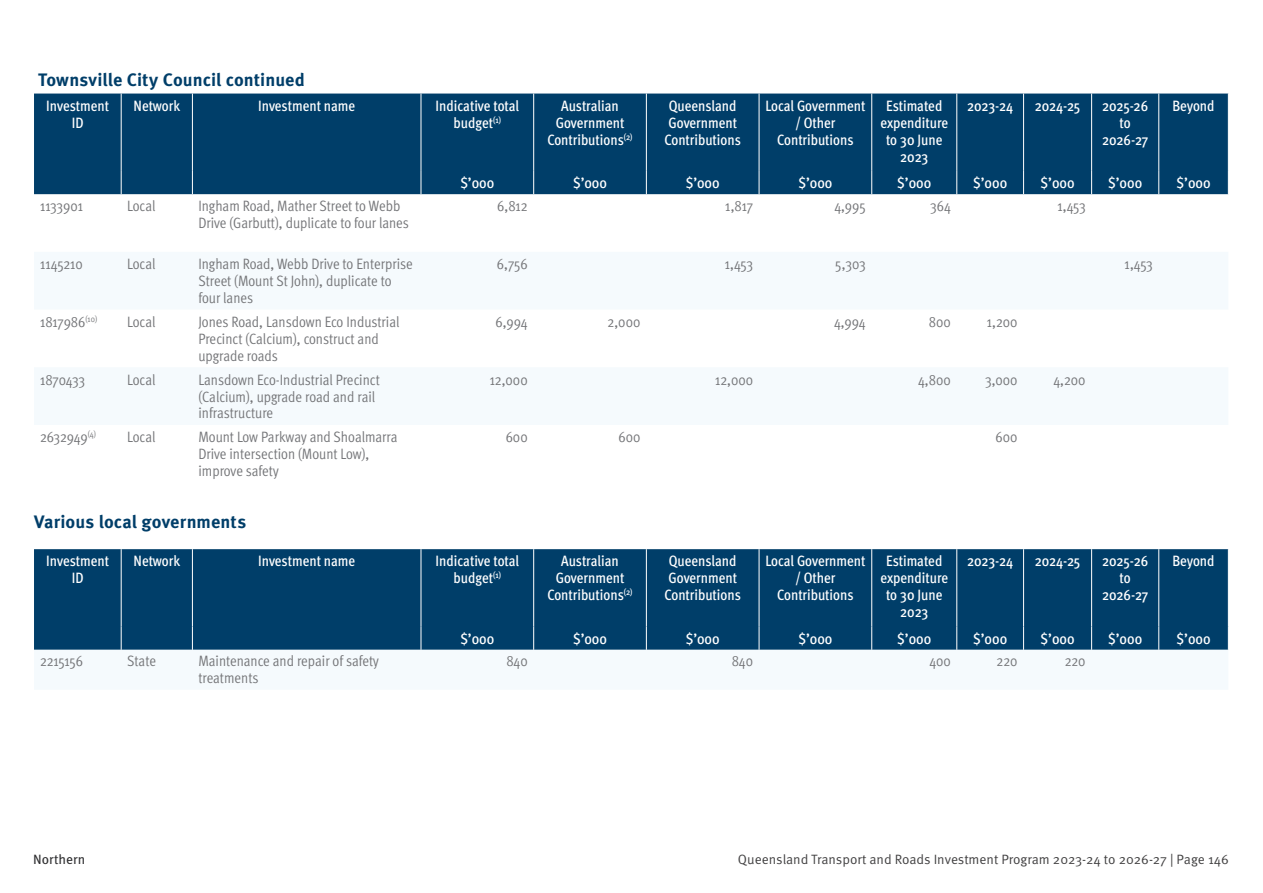
<style>
.page{position:relative;width:1263px;height:893px;background:#fff}
.page>*{position:absolute;margin:0;border:0;box-sizing:border-box;transform-origin:0 0}
.t1{font:700 18px "Meta Pro";letter-spacing:.005em;color:#003e69}
.Table_heading{font:500 condensed 15px/17px "Meta Pro";color:#fff;text-align:center}
.Table_body_left{font:15px/17px "Meta Pro Cond Norm";letter-spacing:-.005em;color:#737477}
.Table_body_right{font:15px "Meta Pro Cond Norm";letter-spacing:-.005em;color:#737477}
.t2{font:13.5px "Meta Pro Norm";color:#424142}
.t3{font:13.5px "Meta Pro";color:#2f2f31}
</style>
<div class="page">
<div style="left:34px;top:94px;width:1194px;height:100px;background:#003e69"></div>
<svg style="left:1228px;top:171px;width:1px;height:23px"></svg>
<hr style="left:121px;top:94px;width:1px;height:77px;background:#fff">
<hr style="left:192px;top:94px;width:1px;height:77px;background:#fff">
<svg style="left:121px;top:171px;width:1px;height:23px"></svg>
<svg style="left:192px;top:171px;width:1px;height:23px"></svg>
<hr style="left:421px;top:94px;width:1px;height:77px;background:#fff">
<hr style="left:533px;top:94px;width:1px;height:77px;background:#fff">
<hr style="left:646px;top:94px;width:1px;height:77px;background:#fff">
<hr style="left:759px;top:94px;width:1px;height:77px;background:#fff">
<hr style="left:871px;top:94px;width:1px;height:77px;background:#fff">
<svg style="left:421px;top:171px;width:1px;height:23px"></svg>
<svg style="left:533px;top:171px;width:1px;height:23px"></svg>
<svg style="left:646px;top:171px;width:1px;height:23px"></svg>
<svg style="left:759px;top:171px;width:1px;height:23px"></svg>
<svg style="left:871px;top:171px;width:1px;height:23px"></svg>
<svg style="left:956px;top:171px;width:1px;height:23px"></svg>
<svg style="left:1023px;top:171px;width:1px;height:23px"></svg>
<svg style="left:1091px;top:171px;width:1px;height:23px"></svg>
<svg style="left:1158px;top:171px;width:1px;height:23px"></svg>
<hr style="left:956px;top:94px;width:1px;height:77px;background:#fff">
<hr style="left:1023px;top:94px;width:1px;height:77px;background:#fff">
<hr style="left:1091px;top:94px;width:1px;height:77px;background:#fff">
<hr style="left:1158px;top:94px;width:1px;height:77px;background:#fff">
<div style="left:34px;top:549px;width:1194px;height:101px;background:#003e69"></div>
<svg style="left:1228px;top:626px;width:1px;height:24px"></svg>
<hr style="left:121px;top:549px;width:1px;height:77px;background:#fff">
<hr style="left:192px;top:549px;width:1px;height:77px;background:#fff">
<svg style="left:121px;top:626px;width:1px;height:24px"></svg>
<svg style="left:192px;top:626px;width:1px;height:24px"></svg>
<hr style="left:421px;top:549px;width:1px;height:77px;background:#fff">
<hr style="left:533px;top:549px;width:1px;height:77px;background:#fff">
<hr style="left:646px;top:549px;width:1px;height:77px;background:#fff">
<hr style="left:759px;top:549px;width:1px;height:77px;background:#fff">
<hr style="left:871px;top:549px;width:1px;height:77px;background:#fff">
<svg style="left:421px;top:626px;width:1px;height:24px"></svg>
<svg style="left:533px;top:626px;width:1px;height:24px"></svg>
<svg style="left:646px;top:626px;width:1px;height:24px"></svg>
<svg style="left:759px;top:626px;width:1px;height:24px"></svg>
<svg style="left:871px;top:626px;width:1px;height:24px"></svg>
<svg style="left:956px;top:626px;width:1px;height:24px"></svg>
<svg style="left:1023px;top:626px;width:1px;height:24px"></svg>
<svg style="left:1091px;top:626px;width:1px;height:24px"></svg>
<svg style="left:1158px;top:626px;width:1px;height:24px"></svg>
<hr style="left:956px;top:549px;width:1px;height:77px;background:#fff">
<hr style="left:1023px;top:549px;width:1px;height:77px;background:#fff">
<hr style="left:1091px;top:549px;width:1px;height:77px;background:#fff">
<hr style="left:1158px;top:549px;width:1px;height:77px;background:#fff">
<p class="t1" style="left:38px;top:66px;width:268px">Townsville City Council continued</p>
<p class="Table_heading" style="left:46px;top:96px;width:64px">Investment<br>ID</p>
<p class="Table_heading" style="left:134px;top:96px;width:48px">Network</p>
<p class="Table_heading" style="left:258px;top:96px;width:99px">Investment name</p>
<p class="Table_heading" style="left:436px;top:96px;width:85px">Indicative total budget<sup>(1)</sup></p>
<p class="Table_heading" style="left:547px;top:96px;width:87px">Australian<br>Government<br>Contributions<sup>(2)</sup></p>
<p class="Table_heading" style="left:664px;top:96px;width:78px;text-align:left">Queensland<br>Government<br>Contributions</p>
<p class="Table_heading" style="left:765px;top:96px;width:102px">Local Government / Other<br>Contributions</p>
<p class="Table_heading" style="left:880px;top:96px;width:69px">Estimated expenditure to 30 June<br>2023</p>
<p class="Table_heading" style="left:967px;top:96px;width:48px">2023-24</p>
<p class="Table_heading" style="left:1035px;top:96px;width:47px">2024-25</p>
<p class="Table_heading" style="left:1102px;top:96px;width:48px">2025-26 to<br>2026-27</p>
<p class="Table_heading" style="left:1172px;top:96px;width:43px">Beyond</p>
<p class="Table_heading" style="left:460px;top:173px;width:35px">$’000</p>
<p class="Table_heading" style="left:573px;top:173px;width:35px">$’000</p>
<p class="Table_heading" style="left:686px;top:173px;width:35px">$’000</p>
<p class="Table_heading" style="left:798px;top:173px;width:35px">$’000</p>
<p class="Table_heading" style="left:897px;top:173px;width:35px">$’000</p>
<p class="Table_heading" style="left:973px;top:173px;width:35px">$’000</p>
<p class="Table_heading" style="left:1041px;top:173px;width:35px">$’000</p>
<p class="Table_heading" style="left:1108px;top:173px;width:35px">$’000</p>
<p class="Table_heading" style="left:1176px;top:173px;width:35px">$’000</p>
<p class="Table_body_left" style="left:40px;top:197px;width:45px">1133901</p>
<p class="Table_body_left" style="left:127px;top:197px;width:30px">Local</p>
<p class="Table_body_left" style="left:198px;top:197px;width:212px">Ingham Road, Mather Street to Webb<br>Drive (Garbutt), duplicate to four lanes</p>
<p class="Table_body_right" style="left:497px;top:195px;width:32px">6,812</p>
<p class="Table_body_right" style="left:725px;top:195px;width:29px">1,817</p>
<p class="Table_body_right" style="left:834px;top:195px;width:33px">4,995</p>
<p class="Table_body_right" style="left:930px;top:195px;width:22px">364</p>
<p class="Table_body_right" style="left:1057px;top:195px;width:30px">1,453</p>
<p class="Table_body_left" style="left:40px;top:255px;width:44px">1145210</p>
<p class="Table_body_left" style="left:127px;top:255px;width:30px">Local</p>
<p class="Table_body_left" style="left:198px;top:255px;width:216px">Ingham Road, Webb Drive to Enterprise<br>Street (Mount St John), duplicate to four lanes</p>
<p class="Table_body_right" style="left:497px;top:253px;width:32px">6,756</p>
<p class="Table_body_right" style="left:725px;top:253px;width:30px">1,453</p>
<p class="Table_body_right" style="left:835px;top:253px;width:32px">5,303</p>
<p class="Table_body_right" style="left:1124px;top:253px;width:30px">1,453</p>
<p class="Table_body_left" style="left:40px;top:312px;width:59px">1817986<sup>(10)</sup></p>
<p class="Table_body_left" style="left:127px;top:312px;width:30px">Local</p>
<p class="Table_body_left" style="left:198px;top:312px;width:203px">Jones Road, Lansdown Eco Industrial<br>Precinct (Calcium), construct and upgrade roads</p>
<p class="Table_body_right" style="left:495px;top:311px;width:34px">6,994</p>
<p class="Table_body_right" style="left:608px;top:311px;width:34px">2,000</p>
<p class="Table_body_right" style="left:834px;top:311px;width:33px">4,994</p>
<p class="Table_body_right" style="left:929px;top:311px;width:24px">800</p>
<p class="Table_body_right" style="left:987px;top:311px;width:32px">1,200</p>
<p class="Table_body_left" style="left:40px;top:370px;width:47px">1870433</p>
<p class="Table_body_left" style="left:127px;top:370px;width:30px">Local</p>
<p class="Table_body_left" style="left:198px;top:370px;width:183px">Lansdown Eco-Industrial Precinct (Calcium), upgrade road and rail infrastructure</p>
<p class="Table_body_right" style="left:490px;top:368px;width:40px">12,000</p>
<p class="Table_body_right" style="left:715px;top:368px;width:40px">12,000</p>
<p class="Table_body_right" style="left:918px;top:368px;width:34px">4,800</p>
<p class="Table_body_right" style="left:985px;top:368px;width:34px">3,000</p>
<p class="Table_body_right" style="left:1053px;top:368px;width:34px">4,200</p>
<p class="Table_body_left" style="left:40px;top:428px;width:58px">2632949<sup>(4)</sup></p>
<p class="Table_body_left" style="left:127px;top:428px;width:30px">Local</p>
<p class="Table_body_left" style="left:198px;top:428px;width:201px">Mount Low Parkway and Shoalmarra<br>Drive intersection (Mount Low), improve safety</p>
<p class="Table_body_right" style="left:506px;top:426px;width:24px">600</p>
<p class="Table_body_right" style="left:618px;top:426px;width:24px">600</p>
<p class="Table_body_right" style="left:995px;top:426px;width:24px">600</p>
<p class="t1" style="left:34px;top:508px;width:214px">Various local governments</p>
<p class="Table_heading" style="left:46px;top:552px;width:64px">Investment<br>ID</p>
<p class="Table_heading" style="left:134px;top:552px;width:48px">Network</p>
<p class="Table_heading" style="left:258px;top:552px;width:99px">Investment name</p>
<p class="Table_heading" style="left:436px;top:552px;width:85px">Indicative total budget<sup>(1)</sup></p>
<p class="Table_heading" style="left:547px;top:552px;width:87px">Australian<br>Government<br>Contributions<sup>(2)</sup></p>
<p class="Table_heading" style="left:664px;top:552px;width:78px;text-align:left">Queensland<br>Government<br>Contributions</p>
<p class="Table_heading" style="left:765px;top:552px;width:102px">Local Government / Other<br>Contributions</p>
<p class="Table_heading" style="left:880px;top:552px;width:69px">Estimated expenditure to 30 June<br>2023</p>
<p class="Table_heading" style="left:967px;top:552px;width:48px">2023-24</p>
<p class="Table_heading" style="left:1035px;top:552px;width:47px">2024-25</p>
<p class="Table_heading" style="left:1102px;top:552px;width:48px">2025-26 to<br>2026-27</p>
<p class="Table_heading" style="left:1172px;top:552px;width:43px">Beyond</p>
<p class="Table_heading" style="left:460px;top:629px;width:35px">$’000</p>
<p class="Table_heading" style="left:573px;top:629px;width:35px">$’000</p>
<p class="Table_heading" style="left:686px;top:629px;width:35px">$’000</p>
<p class="Table_heading" style="left:798px;top:629px;width:35px">$’000</p>
<p class="Table_heading" style="left:897px;top:629px;width:35px">$’000</p>
<p class="Table_heading" style="left:973px;top:629px;width:35px">$’000</p>
<p class="Table_heading" style="left:1041px;top:629px;width:35px">$’000</p>
<p class="Table_heading" style="left:1108px;top:629px;width:35px">$’000</p>
<p class="Table_heading" style="left:1176px;top:629px;width:35px">$’000</p>
<p class="Table_body_left" style="left:40px;top:652px;width:45px">2215156</p>
<p class="Table_body_left" style="left:127px;top:652px;width:30px">State</p>
<p class="Table_body_left" style="left:198px;top:652px;width:182px">Maintenance and repair of safety treatments</p>
<p class="Table_body_right" style="left:506px;top:650px;width:23px">840</p>
<p class="Table_body_right" style="left:732px;top:650px;width:23px">840</p>
<p class="Table_body_right" style="left:929px;top:650px;width:23px">400</p>
<p class="Table_body_right" style="left:997px;top:650px;width:22px">220</p>
<p class="Table_body_right" style="left:1065px;top:650px;width:22px">220</p>
<p class="t3" style="left:33px;top:849px;width:54px">Northern</p>
<p class="t2" style="left:738px;top:849px;width:492px">Queensland Transport and Roads Investment Program 2023-24 to 2026-27 | Page 146</p>
</div>
